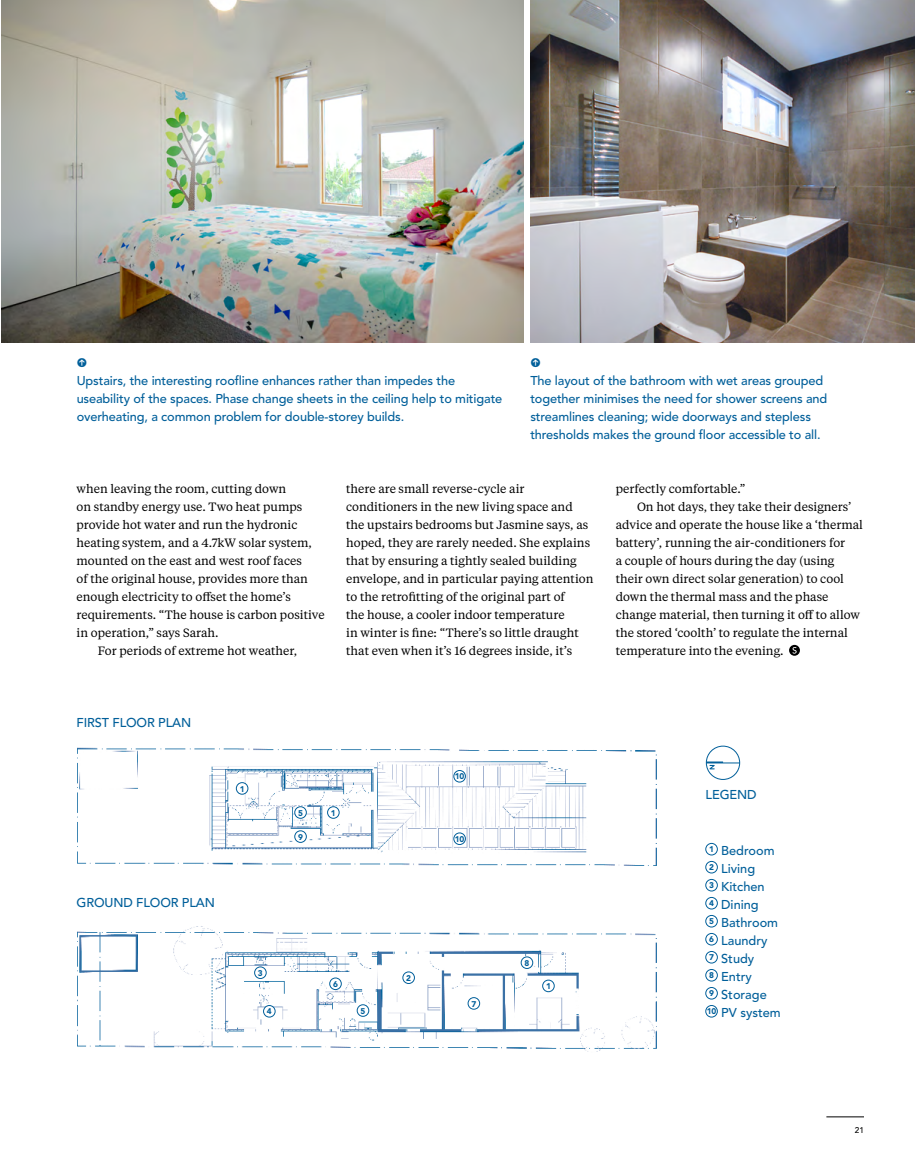
<style>
.page{position:relative;width:915px;height:1170px;background:#fff}
.page>*{position:absolute;margin:0;border:0;box-sizing:border-box;transform-origin:0 0}
.t1{font:500 12.75px/18.1px "Avenir LT Std";letter-spacing:-.01em;color:#005f9a}
.t2{font:12px/18px "Tiempos Text";color:#000}
.t3{font:900 8.25px "Avenir LT Std";color:#005f9a}
.t4{font:500 8.25px "Avenir LT Std";color:#000}
</style>
<div class="page">
<hr style="left:826px;top:1116px;width:37px;height:1px;background:#000">
<img style="left:77px;top:747px;width:580px;height:119px">
<img style="left:77px;top:926px;width:580px;height:126px">
<div style="left:705px;top:843px;width:12px;height:12px;border:1px solid #005f9a;border-radius:50%"></div>
<div style="left:705px;top:861px;width:12px;height:12px;border:1px solid #005f9a;border-radius:50%"></div>
<div style="left:705px;top:879px;width:12px;height:12px;border:1px solid #005f9a;border-radius:50%"></div>
<div style="left:705px;top:897px;width:12px;height:12px;border:1px solid #005f9a;border-radius:50%"></div>
<div style="left:705px;top:915px;width:12px;height:12px;border:1px solid #005f9a;border-radius:50%"></div>
<div style="left:705px;top:933px;width:12px;height:12px;border:1px solid #005f9a;border-radius:50%"></div>
<div style="left:705px;top:951px;width:12px;height:12px;border:1px solid #005f9a;border-radius:50%"></div>
<div style="left:705px;top:969px;width:12px;height:12px;border:1px solid #005f9a;border-radius:50%"></div>
<div style="left:705px;top:987px;width:12px;height:12px;border:1px solid #005f9a;border-radius:50%"></div>
<div style="left:705px;top:1005px;width:12px;height:12px;border:1px solid #005f9a;border-radius:50%"></div>
<svg style="left:788px;top:644px;width:11px;height:11px"></svg>
<svg style="left:792px;top:647px;width:4px;height:6px"></svg>
<img style="left:1px;top:0;width:522px;height:343px">
<img style="left:530px;top:0;width:384px;height:343px">
<div style="left:542px;top:980px;width:12px;height:11px;background:#fff;border-radius:50%"></div>
<div style="left:542px;top:979px;width:12px;height:12px;border:1px solid #005f9a;border-radius:50%"></div>
<div style="left:236px;top:782px;width:12px;height:12px;background:#fff;border-radius:50%"></div>
<div style="left:236px;top:782px;width:12px;height:12px;border:1px solid #005f9a;border-radius:50%"></div>
<div style="left:327px;top:806px;width:12px;height:12px;background:#fff;border-radius:50%"></div>
<div style="left:327px;top:806px;width:12px;height:12px;border:1px solid #005f9a;border-radius:50%"></div>
<div style="left:402px;top:971px;width:12px;height:12px;background:#fff;border-radius:50%"></div>
<div style="left:402px;top:971px;width:12px;height:12px;border:1px solid #005f9a;border-radius:50%"></div>
<div style="left:254px;top:966px;width:12px;height:12px;background:#fff;border-radius:50%"></div>
<div style="left:254px;top:966px;width:12px;height:12px;border:1px solid #005f9a;border-radius:50%"></div>
<div style="left:263px;top:1005px;width:12px;height:11px;background:#fff;border-radius:50%"></div>
<div style="left:263px;top:1005px;width:12px;height:12px;border:1px solid #005f9a;border-radius:50%"></div>
<div style="left:357px;top:1004px;width:11px;height:12px;background:#fff;border-radius:50%"></div>
<div style="left:357px;top:1004px;width:12px;height:12px;border:1px solid #005f9a;border-radius:50%"></div>
<div style="left:294px;top:806px;width:12px;height:12px;background:#fff;border-radius:50%"></div>
<div style="left:294px;top:806px;width:12px;height:12px;border:1px solid #005f9a;border-radius:50%"></div>
<div style="left:329px;top:977px;width:12px;height:12px;background:#fff;border-radius:50%"></div>
<div style="left:329px;top:977px;width:12px;height:12px;border:1px solid #005f9a;border-radius:50%"></div>
<div style="left:468px;top:997px;width:11px;height:12px;background:#fff;border-radius:50%"></div>
<div style="left:467px;top:997px;width:12px;height:12px;border:1px solid #005f9a;border-radius:50%"></div>
<div style="left:521px;top:956px;width:11px;height:12px;background:#fff;border-radius:50%"></div>
<div style="left:520px;top:956px;width:13px;height:12px;border:1px solid #005f9a;border-radius:50%"></div>
<div style="left:294px;top:830px;width:12px;height:12px;background:#fff;border-radius:50%"></div>
<div style="left:294px;top:830px;width:12px;height:12px;border:1px solid #005f9a;border-radius:50%"></div>
<div style="left:453px;top:770px;width:12px;height:12px;background:#fff;border-radius:50%"></div>
<div style="left:453px;top:770px;width:12px;height:12px;border:1px solid #005f9a;border-radius:50%"></div>
<div style="left:453px;top:832px;width:12px;height:12px;background:#fff;border-radius:50%"></div>
<div style="left:453px;top:832px;width:12px;height:12px;border:1px solid #005f9a;border-radius:50%"></div>
<hr style="left:706px;top:762px;width:33px;height:1px;background:#005f9a">
<svg style="left:706px;top:761px;width:16px;height:8px"></svg>
<div style="left:706px;top:745px;width:33px;height:34px;border:1px solid #005f9a;border-radius:50%"></div>
<p class="t1" style="left:77px;top:371px;width:427px">Upstairs, the interesting roofline enhances rather than impedes the useability of the spaces. Phase change sheets in the ceiling help to mitigate overheating, a common problem for double-storey builds.</p>
<p class="t1" style="left:530px;top:371px;width:298px">The layout of the bathroom with wet areas grouped together minimises the need for shower screens and streamlines cleaning; wide doorways and stepless thresholds makes the ground floor accessible to all.</p>
<p class="t2" style="left:77px;top:479px;width:211px">when leaving the room, cutting down</p>
<p class="t2" style="left:77px;top:497px;width:227px">on standby energy use. Two heat pumps</p>
<p class="t2" style="left:77px;top:515px;width:222px">provide hot water and run the hydronic</p>
<p class="t2" style="left:77px;top:533px;width:237px">heating system, and a 4.7kW solar system,</p>
<p class="t2" style="left:77px;top:551px;width:227px">mounted on the east and west roof faces</p>
<p class="t2" style="left:77px;top:569px;width:233px">of the original house, provides more than</p>
<p class="t2" style="left:77px;top:587px;width:216px">enough electricity to offset the home’s</p>
<p class="t2" style="left:77px;top:605px;width:249px">requirements. “The house is carbon positive</p>
<p class="t2" style="left:77px;top:623px;width:143px">in operation,” says Sarah.</p>
<p class="t2" style="left:98px;top:641px;width:201px">For periods of extreme hot weather,</p>
<p class="t2" style="left:346px;top:479px;width:249px">there are small reverse-cycle air conditioners in the new living space and the upstairs bedrooms but Jasmine says, as hoped, they are rarely needed. She explains that by ensuring a tightly sealed building envelope, and in particular paying attention to the retrofitting of the original part of<br>the house, a cooler indoor temperature<br>in winter is fine: “There’s so little draught that even when it’s 16 degrees inside, it’s</p>
<p class="t2" style="left:615px;top:479px;width:131px">perfectly comfortable.”</p>
<p class="t2" style="left:636px;top:497px;width:216px">On hot days, they take their designers’</p>
<p class="t2" style="left:615px;top:515px;width:249px">advice and operate the house like a ‘thermal</p>
<p class="t2" style="left:615px;top:533px;width:231px">battery’, running the air-conditioners for</p>
<p class="t2" style="left:615px;top:551px;width:220px">a couple of hours during the day (using</p>
<p class="t2" style="left:615px;top:569px;width:230px">their own direct solar generation) to cool</p>
<p class="t2" style="left:615px;top:587px;width:214px">down the thermal mass and the phase</p>
<p class="t2" style="left:615px;top:605px;width:246px">change material, then turning it off to allow</p>
<p class="t2" style="left:615px;top:623px;width:233px">the stored ‘coolth’ to regulate the internal</p>
<p class="t2" style="left:615px;top:641px;width:169px">temperature into the evening.</p>
<p class="t1" style="left:77px;top:713px;width:116px">FIRST FLOOR PLAN</p>
<p class="t3" style="left:239px;top:783px;width:6px">1</p>
<p class="t3" style="left:298px;top:807px;width:6px">5</p>
<p class="t3" style="left:298px;top:831px;width:6px">9</p>
<p class="t3" style="left:331px;top:807px;width:6px">1</p>
<p class="t3" style="left:454px;top:771px;width:11px">10</p>
<p class="t3" style="left:454px;top:834px;width:11px">10</p>
<p class="t1" style="left:705px;top:785px;width:53px">LEGEND</p>
<p class="t1" style="left:77px;top:893px;width:140px">GROUND FLOOR PLAN</p>
<p class="t3" style="left:258px;top:967px;width:6px">3</p>
<p class="t3" style="left:333px;top:978px;width:6px">6</p>
<p class="t3" style="left:267px;top:1006px;width:6px">4</p>
<p class="t3" style="left:360px;top:1005px;width:6px">5</p>
<p class="t3" style="left:406px;top:972px;width:6px">2</p>
<p class="t3" style="left:471px;top:998px;width:6px">7</p>
<p class="t3" style="left:524px;top:957px;width:6px">8</p>
<p class="t3" style="left:546px;top:981px;width:6px">1</p>
<p class="t1" style="left:708px;top:841px;width:70px"><sup>1</sup> Bedroom<br><sup>2</sup> Living<br><sup>3</sup> Kitchen<br><sup>4</sup> Dining<br><sup>5</sup> Bathroom<br><sup>6</sup> Laundry<br><sup>7</sup> Study<br><sup>8</sup> Entry</p>
<p class="t1" style="left:706px;top:985px;width:75px"><sup>9</sup> Storage<br><sup>10</sup> PV system</p>
<p class="t4" style="left:854px;top:1125px;width:11px">21</p>
</div>
